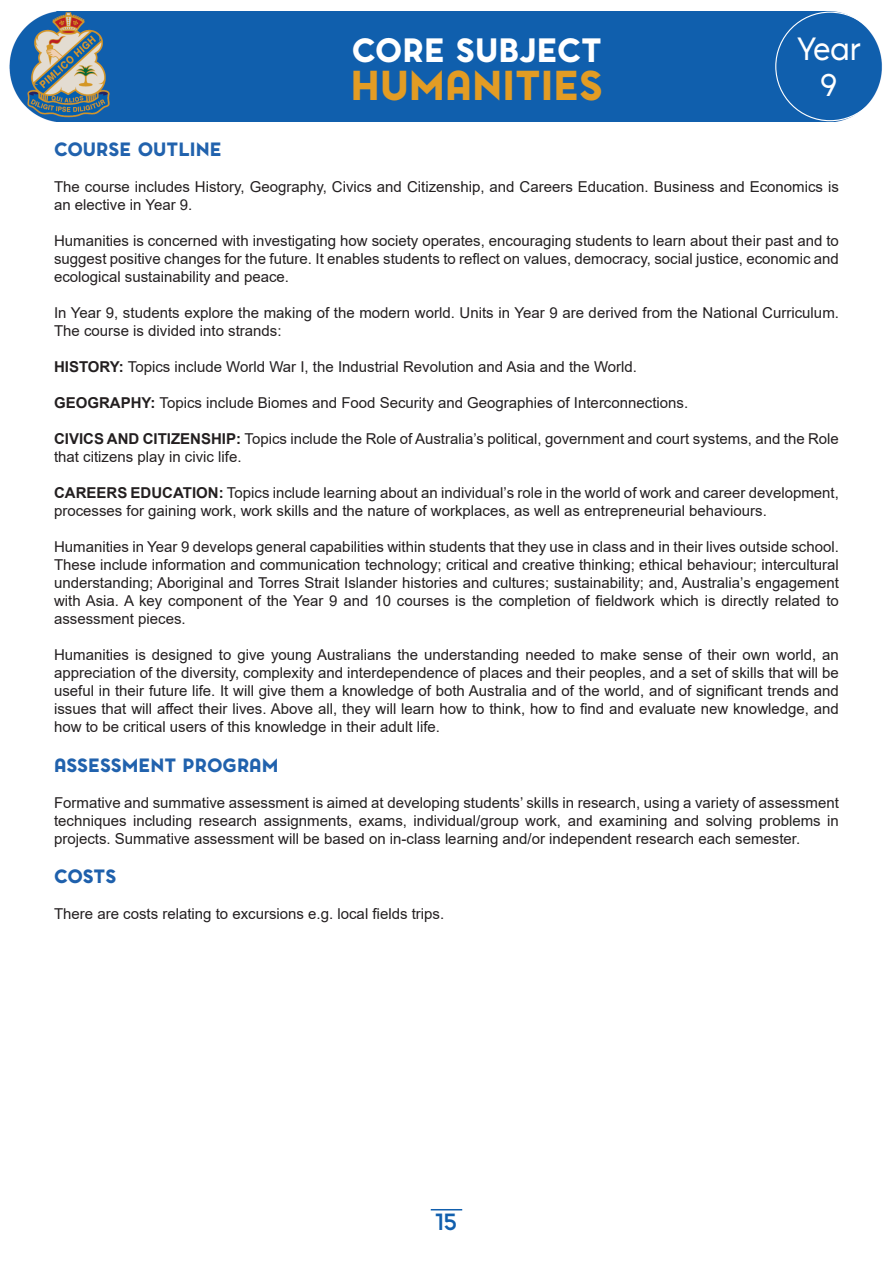
<style>
.page{position:relative;width:893px;height:1263px;background:#fff}
.page>*{position:absolute;margin:0;border:0;box-sizing:border-box;transform-origin:0 0}
.t1{font:900 39px "Pontiac";color:#e29c24}
.t2{font:900 31.5px "Pontiac";color:#fff}
.t3{font:30px "Pontiac";color:#fff}
.t4{font:700 22.5px "Pontiac";color:#115fad}
.t5{font:900 18px "Pontiac";color:#2162ad}
.t6{font:900 18px "Pontiac";letter-spacing:-.01em;color:#1e60ac}
.t7{font:15px/18px "Arial";color:#231f20}
.s1{font-weight:700}
</style>
<div class="page">
<img style="left:9px;top:12px;width:873px;height:109px">
<hr style="left:431px;top:1209px;width:31px;height:1px;background:#115fad">
<p class="t2" style="left:352px;top:26px;width:252px">CORE SUBJECT</p>
<p class="t1" style="left:351px;top:55px;width:254px">HUMANITIES</p>
<p class="t3" style="left:797px;top:27px;width:65px">Year</p>
<p class="t3" style="left:821px;top:63px;width:18px">9</p>
<p class="t5" style="left:54px;top:135px;width:169px">COURSE OUTLINE</p>
<p class="t7" style="left:54px;top:178px;width:786px">The course includes History, Geography, Civics and Citizenship, and Careers Education. Business and Economics is an elective in Year 9.</p>
<p class="t7" style="left:54px;top:232px;width:786px;text-align:justify">Humanities is concerned with investigating how society operates, encouraging students to learn about their past and to suggest positive changes for the future. It enables students to reflect on values, democracy, social justice, economic and ecological sustainability and peace.</p>
<p class="t7" style="left:54px;top:304px;width:786px">In Year 9, students explore the making of the modern world. Units in Year 9 are derived from the National Curriculum.<br>The course is divided into strands:</p>
<p class="t7" style="left:54px;top:358px;width:585px"><span class="s1">HISTORY:</span> Topics include World War I, the Industrial Revolution and Asia and the World.</p>
<p class="t7" style="left:54px;top:394px;width:636px"><span class="s1">GEOGRAPHY:</span> Topics include Biomes and Food Security and Geographies of Interconnections.</p>
<p class="t7" style="left:54px;top:430px;width:786px"><span class="s1">CIVICS AND CITIZENSHIP:</span> Topics include the Role of Australia’s political, government and court systems, and the Role that citizens play in civic life.</p>
<p class="t7" style="left:54px;top:484px;width:786px"><span class="s1">CAREERS EDUCATION:</span> Topics include learning about an individual’s role in the world of work and career development, processes for gaining work, work skills and the nature of workplaces, as well as entrepreneurial behaviours.</p>
<p class="t7" style="left:54px;top:538px;width:786px;text-align:justify">Humanities in Year 9 develops general capabilities within students that they use in class and in their lives outside school.<br>These include information and communication technology; critical and creative thinking; ethical behaviour; intercultural understanding; Aboriginal and Torres Strait Islander histories and cultures; sustainability; and, Australia’s engagement with Asia. A key component of the Year 9 and 10 courses is the completion of fieldwork which is directly related to assessment pieces.</p>
<p class="t7" style="left:54px;top:646px;width:786px;text-align:justify">Humanities is designed to give young Australians the understanding needed to make sense of their own world, an appreciation of the diversity, complexity and interdependence of places and their peoples, and a set of skills that will be useful in their future life. It will give them a knowledge of both Australia and of the world, and of significant trends and issues that will affect their lives. Above all, they will learn how to think, how to find and evaluate new knowledge, and how to be critical users of this knowledge in their adult life.</p>
<p class="t5" style="left:54px;top:751px;width:226px">ASSESSMENT PROGRAM</p>
<p class="t7" style="left:54px;top:793px;width:786px;text-align:justify">Formative and summative assessment is aimed at developing students’ skills in research, using a variety of assessment techniques including research assignments, exams, individual/group work, and examining and solving problems in projects. Summative assessment will be based on in-class learning and/or independent research each semester.</p>
<p class="t6" style="left:54px;top:863px;width:64px">COSTS</p>
<p class="t7" style="left:54px;top:905px;width:392px">There are costs relating to excursions e.g. local fields trips.</p>
<p class="t4" style="left:436px;top:1206px;width:23px">15</p>
</div>
